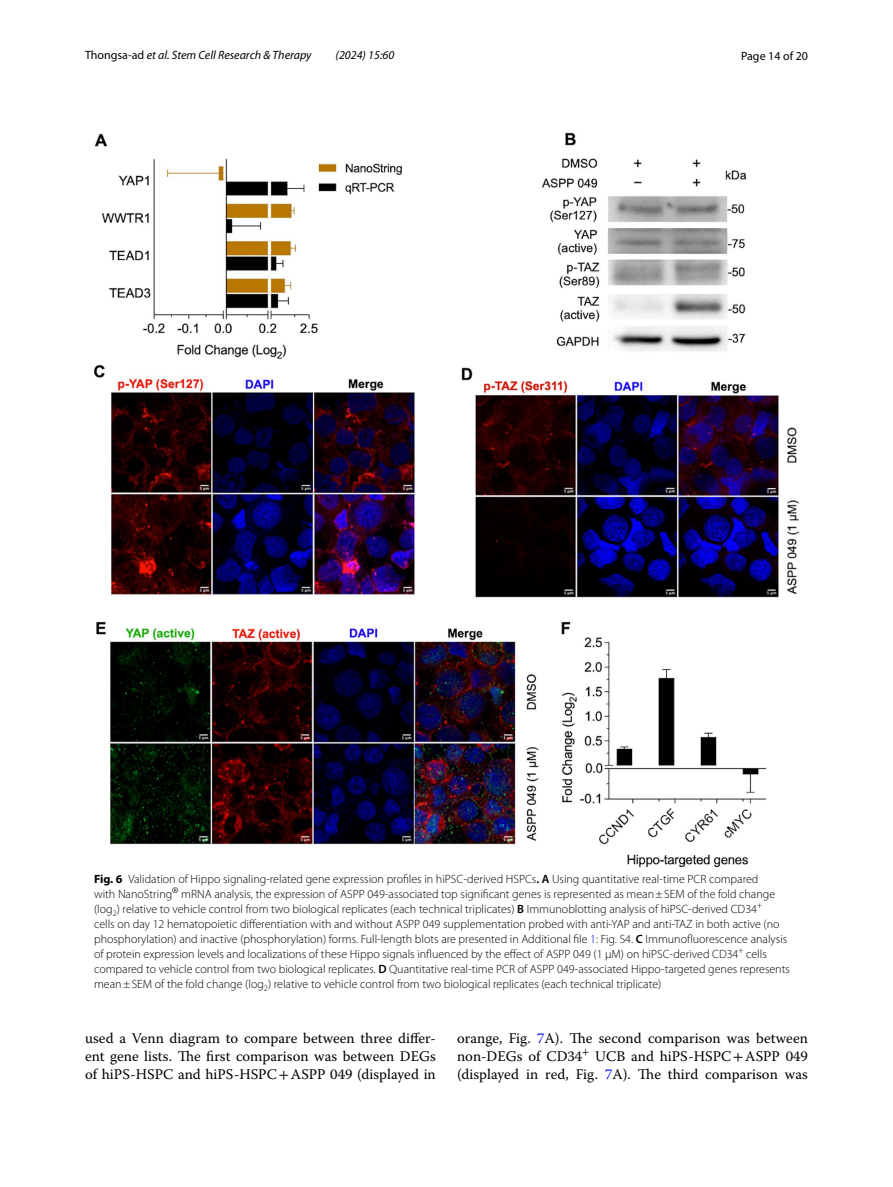
<style>
.page{position:relative;width:893px;height:1187px;background:#fff}
.page>*{position:absolute;margin:0;border:0;box-sizing:border-box;transform-origin:0 0}
.t1{font:14.7px/18px "Warnock Pro";color:#000;text-align:justify}
.t2{font:300 12px/15px "Myriad Pro";color:#000}
.t3{font:italic 12px "Myriad Pro";color:#000}
.t4{font:12px "Myriad Pro";color:#000}
.s1{font-style:normal}
.s2{font-weight:700}
.s3{font-weight:600}
.s4{color:#00f}
.s5{font-family:"STIX"}
</style>
<div class="page">
<img style="left:94px;top:133px;width:705px;height:734px">
<p class="t3" style="left:85px;top:48px;width:228px"><span class="s1">Thongsa‑ad</span> et al. Stem Cell Research &amp; Therapy</p>
<p class="t3" style="left:336px;top:48px;width:60px">(2024) 15:60</p>
<p class="t4" style="left:741px;top:48px;width:68px">Page 14 of 20</p>
<p class="t2" style="left:94px;top:871px;width:697px"><span class="s2">Fig. 6</span> Validation of Hippo signaling-related gene expression profiles in hiPSC-derived HSPCs<span class="s3">. A</span> Using quantitative real-time PCR compared<br>with NanoString<sup>®</sup> mRNA analysis, the expression of ASPP 049-associated top significant genes is represented as mean±SEM of the fold change (log<sub>2</sub>) relative to vehicle control from two biological replicates (each technical triplicates) <span class="s3">B</span> Immunoblotting analysis of hiPSC-derived CD34<sup>+<br></sup>cells on day 12 hematopoietic differentiation with and without ASPP 049 supplementation probed with anti-YAP and anti-TAZ in both active (no phosphorylation) and inactive (phosphorylation) forms. Full-length blots are presented in Additional file <span class="s4">1</span>: Fig. S4. <span class="s3">C</span> Immunofluorescence analysis of protein expression levels and localizations of these Hippo signals influenced by the effect of ASPP 049 (1 μM) on hiPSC-derived CD34<sup>+</sup> cells compared to vehicle control from two biological replicates. <span class="s3">D</span> Quantitative real-time PCR of ASPP 049-associated Hippo-targeted genes represents mean±SEM of the fold change (log<sub>2</sub>) relative to vehicle control from two biological replicates (each technical triplicate)</p>
<p class="t1" style="left:85px;top:1028px;width:352px">used a Venn diagram to compare between three differ&shy;ent gene lists. The first comparison was between DEGs of hiPS-HSPC and hiPS-HSPC<span class="s5">+</span>ASPP 049 (displayed in</p>
<p class="t1" style="left:457px;top:1028px;width:352px">orange, Fig. <span class="s4">7</span>A). The second comparison was between non-DEGs of CD34<sup>+</sup> UCB and hiPS-HSPC<span class="s5">+</span>ASPP 049 (displayed in red, Fig. <span class="s4">7</span>A). The third comparison was</p>
</div>
